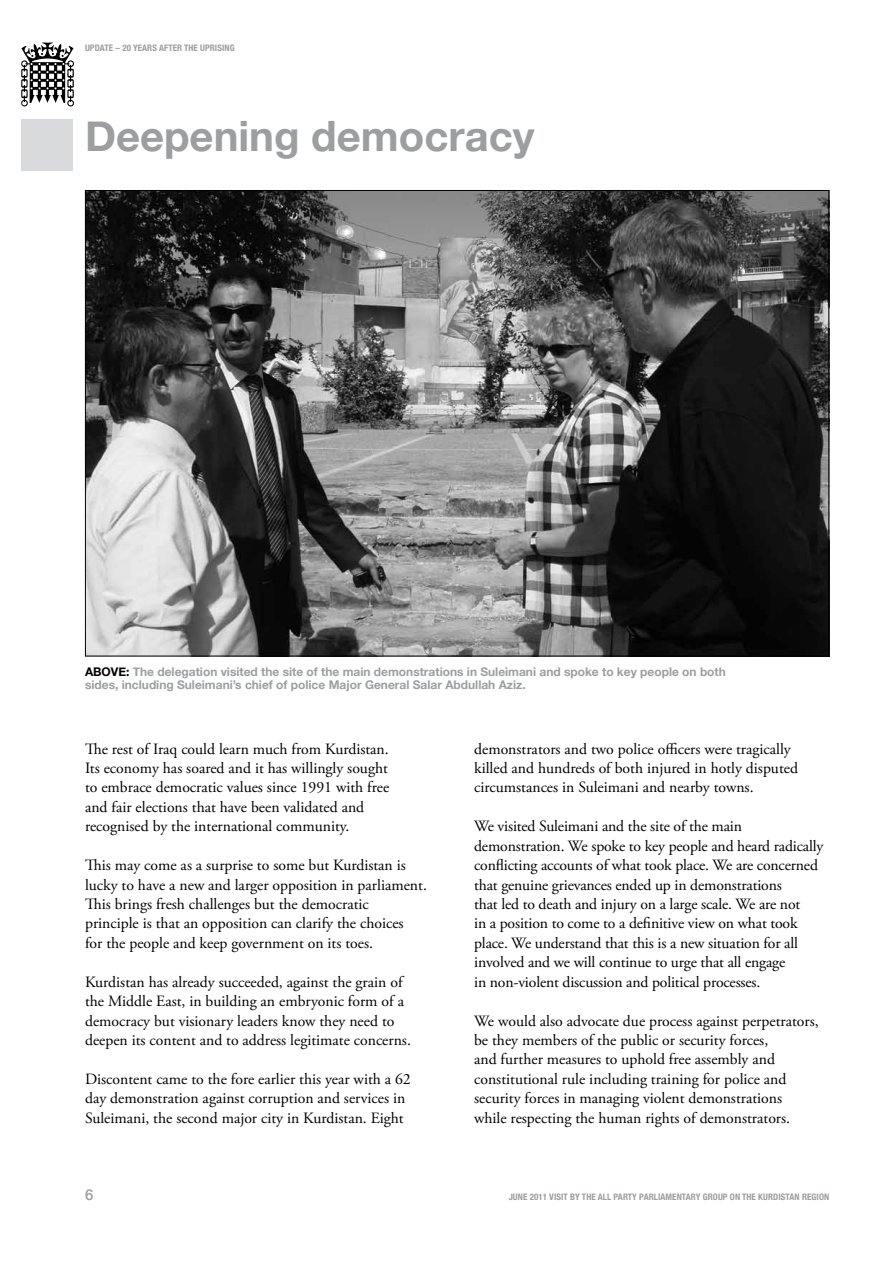
<style>
.page{position:relative;width:893px;height:1263px;background:#fff}
.page>*{position:absolute;margin:0;border:0;box-sizing:border-box;transform-origin:0 0}
.t1{font:700 41.85px "Helvetica Neue";color:#9c9e9f}
.t2{font:15.75px/19.5px "Adobe Garamond Pro";color:#000}
.t3{font:500 15px "Helvetica Neue";color:#9c9e9f}
.t4{font:700 12px/13.5px "Helvetica Neue";color:#9c9e9f}
.t5{font:700 condensed 9px "Helvetica Neue";letter-spacing:.01em;color:#9c9e9f}
.s1{color:#000}
</style>
<div class="page">
<svg style="left:21px;top:43px;width:53px;height:63px"></svg>
<div style="left:21px;top:119px;width:52px;height:52px;background:#d9dadb"></div>
<img style="left:87px;top:192px;width:740px;height:462px">
<p class="t5" style="left:85px;top:42px;width:151px">UPDATE – 20 YEARS AFTER THE UPRISING</p>
<h1 class="t1" style="left:85px;top:110px;width:451px">Deepening democracy</h1>
<p class="t4" style="left:85px;top:664px;width:642px"><span class="s1">ABOVE:</span> The delegation visited the site of the main demonstrations in Suleimani and spoke to key people on both sides, including Suleimani’s chief of police Major General Salar Abdullah Aziz.</p>
<p class="t2" style="left:85px;top:739px;width:306px">The rest of Iraq could learn much from Kurdistan.<br>Its economy has soared and it has willingly sought to embrace democratic values since 1991 with free and fair elections that have been validated and recognised by the international community.</p>
<p class="t2" style="left:85px;top:856px;width:343px">This may come as a surprise to some but Kurdistan is lucky to have a new and larger opposition in parliament.<br>This brings fresh challenges but the democratic<br>principle is that an opposition can clarify the choices<br>for the people and keep government on its toes.</p>
<p class="t2" style="left:85px;top:972px;width:327px">Kurdistan has already succeeded, against the grain of the Middle East, in building an embryonic form of a democracy but visionary leaders know they need to deepen its content and to address legitimate concerns.</p>
<p class="t2" style="left:85px;top:1070px;width:327px">Discontent came to the fore earlier this year with a 62 day demonstration against corruption and services in<br>Suleimani, the second major city in Kurdistan. Eight</p>
<p class="t2" style="left:474px;top:739px;width:325px">demonstrators and two police officers were tragically killed and hundreds of both injured in hotly disputed circumstances in Suleimani and nearby towns.</p>
<p class="t2" style="left:474px;top:817px;width:351px">We visited Suleimani and the site of the main demonstration. We spoke to key people and heard radically conflicting accounts of what took place. We are concerned that genuine grievances ended up in demonstrations<br>that led to death and injury on a large scale. We are not<br>in a position to come to a definitive view on what took place. We understand that this is a new situation for all involved and we will continue to urge that all engage<br>in non-violent discussion and political processes.</p>
<p class="t2" style="left:474px;top:1011px;width:346px">We would also advocate due process against perpetrators, be they members of the public or security forces,<br>and further measures to uphold free assembly and constitutional rule including training for police and security forces in managing violent demonstrations<br>while respecting the human rights of demonstrators.</p>
<p class="t3" style="left:85px;top:1186px;width:10px">6</p>
<p class="t5" style="left:509px;top:1192px;width:322px">JUNE 2011 VISIT BY THE ALL PARTY PARLIAMENTARY GROUP ON THE KURDISTAN REGION</p>
</div>
